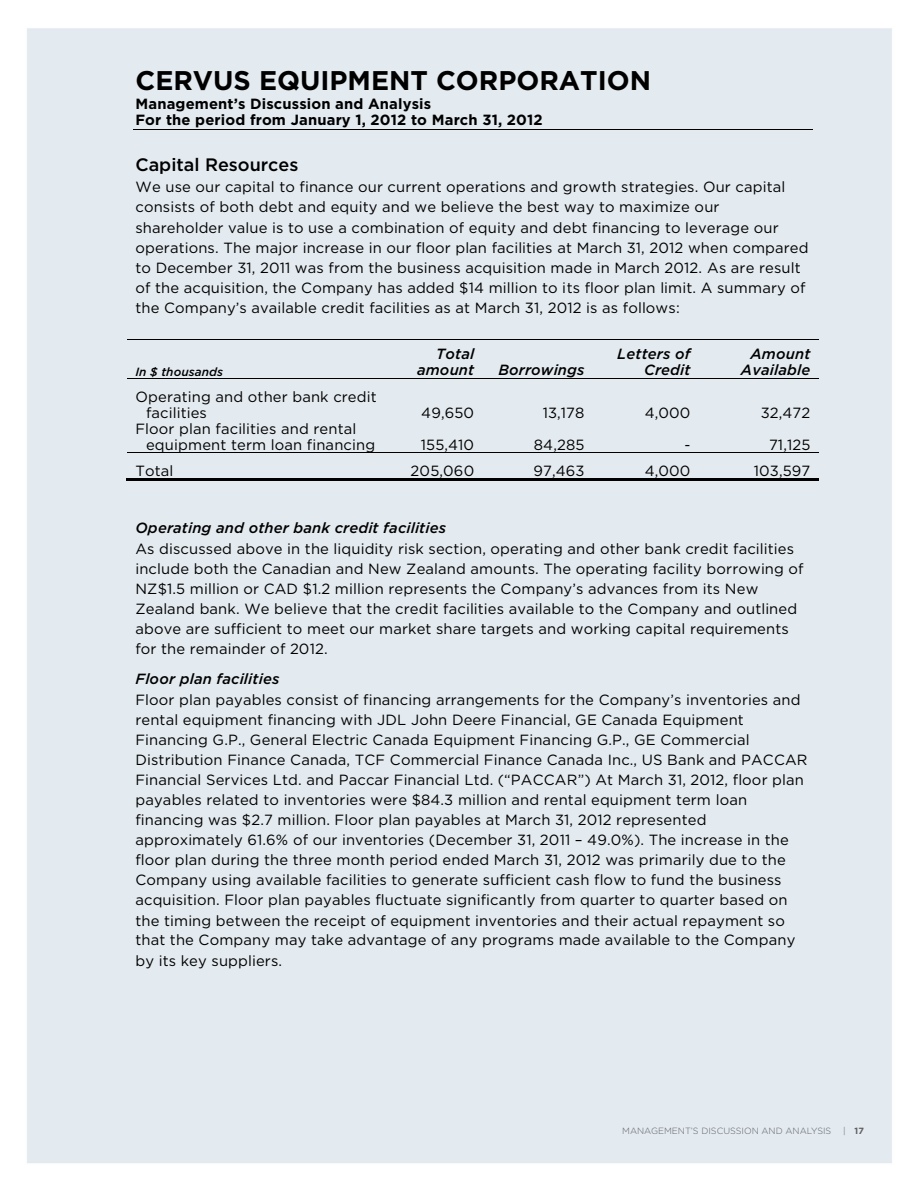
<style>
.page{position:relative;width:918px;height:1188px;background:#fff}
.page>*{position:absolute;margin:0;border:0;box-sizing:border-box;transform-origin:0 0}
.t1{font:700 27px "Gotham";color:#000}
.t2{font:500 18px "Gotham";color:#000}
.t3{font:14.7px/20.1px "Gotham";letter-spacing:.01em;color:#000}
.t4{font:italic 500 14.7px/17px "Gotham";letter-spacing:.01em;color:#000;text-align:right}
.t5{font:700 14.7px/16.5px "Gotham";letter-spacing:.01em;color:#000}
.t6{font:italic 500 11.85px "Gotham";letter-spacing:.005em;color:#000}
.t7{font:300 9px "Gotham";color:#5f6062}
.t8{font:700 9px "Gotham";color:#5f6062}
.s1{font-weight:300}
</style>
<div class="page">
<div style="left:27px;top:28px;width:865px;height:1135px;background:#e3eaf0"></div>
<hr style="left:133px;top:129px;width:680px;height:1px;background:#000">
<hr style="left:127px;top:339px;width:264px;height:1px;background:#000">
<hr style="left:391px;top:339px;width:91px;height:1px;background:#000">
<hr style="left:483px;top:339px;width:110px;height:1px;background:#000">
<hr style="left:593px;top:339px;width:106px;height:1px;background:#000">
<hr style="left:700px;top:339px;width:119px;height:1px;background:#000">
<hr style="left:127px;top:378px;width:264px;height:1px;background:#000">
<hr style="left:391px;top:378px;width:91px;height:1px;background:#000">
<hr style="left:483px;top:378px;width:110px;height:1px;background:#000">
<hr style="left:593px;top:378px;width:106px;height:1px;background:#000">
<hr style="left:700px;top:378px;width:119px;height:1px;background:#000">
<hr style="left:127px;top:453px;width:264px;height:1px;background:#000">
<hr style="left:391px;top:453px;width:91px;height:1px;background:#000">
<hr style="left:483px;top:453px;width:110px;height:1px;background:#000">
<hr style="left:593px;top:453px;width:106px;height:1px;background:#000">
<hr style="left:700px;top:453px;width:119px;height:1px;background:#000">
<hr style="left:126px;top:478px;width:265px;height:3px;background:#000">
<hr style="left:392px;top:478px;width:90px;height:3px;background:#000">
<hr style="left:484px;top:478px;width:109px;height:3px;background:#000">
<hr style="left:594px;top:478px;width:105px;height:3px;background:#000">
<hr style="left:700px;top:478px;width:119px;height:3px;background:#000">
<h1 class="t1" style="left:135px;top:64px;width:517px">CERVUS EQUIPMENT CORPORATION</h1>
<p class="t5" style="left:135px;top:95px;width:409px">Management’s Discussion and Analysis<br>For the period from January 1, 2012 to March 31, 2012</p>
<p class="t2" style="left:135px;top:154px;width:165px">Capital Resources</p>
<p class="t3" style="left:135px;top:177px;width:675px">We use our capital to finance our current operations and growth strategies. Our capital consists of both debt and equity and we believe the best way to maximize our shareholder value is to use a combination of equity and debt financing to leverage our operations. The major increase in our floor plan facilities at March 31, 2012 when compared to December 31, 2011 was from the business acquisition made in March 2012. As are result of the acquisition, the Company has added $14 million to its floor plan limit. A summary of the Company’s available credit facilities as at March 31, 2012 is as follows:</p>
<p class="t6" style="left:135px;top:365px;width:89px">In $ thousands</p>
<p class="t3" style="left:146px;top:388px;width:232px;line-height:15.9px;text-indent:-11px">Operating and other bank credit facilities</p>
<p class="t3" style="left:146px;top:420px;width:231px;line-height:15.9px;text-indent:-11px">Floor plan facilities and rental equipment term loan financing</p>
<p class="t4" style="left:417px;top:345px;width:59px">Total amount</p>
<p class="t4" style="left:498px;top:362px;width:88px">Borrowings</p>
<p class="t4" style="left:617px;top:345px;width:75px">Letters of<br>Credit</p>
<p class="t4" style="left:741px;top:345px;width:71px">Amount<br>Available</p>
<p class="t3" style="left:421px;top:402px;width:54px">49,650</p>
<p class="t3" style="left:543px;top:402px;width:43px">13,178</p>
<p class="t3" style="left:645px;top:402px;width:47px">4,000</p>
<p class="t3" style="left:761px;top:402px;width:51px">32,472</p>
<p class="t3" style="left:421px;top:434px;width:55px">155,410</p>
<p class="t3" style="left:534px;top:434px;width:52px">84,285</p>
<p class="t3" style="left:685px;top:434px;width:8px">-</p>
<p class="t3" style="left:769px;top:434px;width:43px">71,125</p>
<p class="t3" style="left:135px;top:460px;width:40px">Total</p>
<p class="t3" style="left:411px;top:460px;width:65px">205,060</p>
<p class="t3" style="left:533px;top:460px;width:53px">97,463</p>
<p class="t3" style="left:645px;top:460px;width:47px">4,000</p>
<p class="t3" style="left:754px;top:460px;width:58px">103,597</p>
<p class="t4" style="left:135px;top:519px;width:312px">Operating and other bank credit facilities</p>
<p class="t3" style="left:135px;top:539px;width:670px">As discussed above in the liquidity risk section, operating and other bank credit facilities include both the Canadian and New Zealand amounts. The operating facility borrowing of NZ$1.5 million or CAD $1.2 million represents the Company’s advances from its New Zealand bank. We believe that the credit facilities available to the Company and outlined above are sufficient to meet our market share targets and working capital requirements for the remainder of 2012.</p>
<p class="t4" style="left:135px;top:670px;width:145px">Floor plan facilities</p>
<p class="t3" style="left:135px;top:689px;width:674px">Floor plan payables consist of financing arrangements for the Company’s inventories and rental equipment financing with JDL John Deere Financial, GE Canada Equipment Financing G.P., General Electric Canada Equipment Financing G.P., GE Commercial Distribution Finance Canada, TCF Commercial Finance Canada Inc., US Bank and PACCAR Financial Services Ltd. and Paccar Financial Ltd. (“PACCAR”) At March 31, 2012, floor plan payables related to inventories were $84.3 million and rental equipment term loan financing was $2.7 million. Floor plan payables at March 31, 2012 represented approximately 61.6% of our inventories (December 31, 2011 – 49.0%). The increase in the floor plan during the three month period ended March 31, 2012 was primarily due to the Company using available facilities to generate sufficient cash flow to fund the business acquisition. Floor plan payables fluctuate significantly from quarter to quarter based on the timing between the receipt of equipment inventories and their actual repayment so that the Company may take advantage of any programs made available to the Company by its key suppliers.</p>
<p class="t7" style="left:622px;top:1126px;width:211px">MANAGEM ENT’S DISCUSSION AND ANALYSIS</p>
<p class="t8" style="left:843px;top:1126px;width:22px"><span class="s1">|</span> 17</p>
</div>
